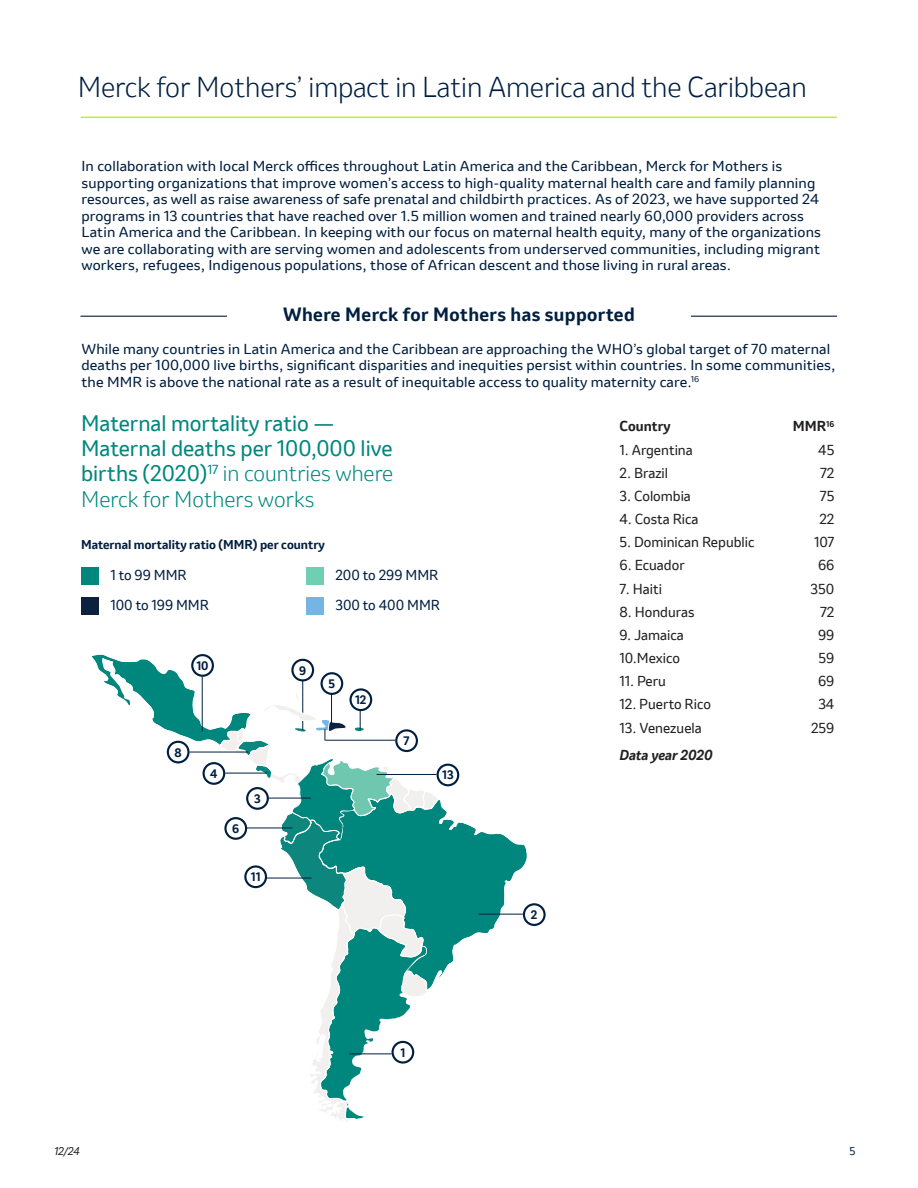
<style>
.page{position:relative;width:918px;height:1188px;background:#fff}
.page>*{position:absolute;margin:0;border:0;box-sizing:border-box;transform-origin:0 0}
.t1{font:300 27px "Invention";letter-spacing:-.005em;color:#001f40}
.t2{font:21px/25.2px "Invention";color:#00877d}
.t3{font:700 18px "Invention";letter-spacing:.02em;color:#001f40}
.t4{font:13.5px/16.5px "Invention";letter-spacing:.01em;color:#001f40;scale:1.06 1}
.t5{font:13.5px "Invention";color:#231f20}
.t6{font:13.5px "Invention";letter-spacing:.01em;color:#001f40}
.t7{font:700 13.5px "Invention";color:#231f20}
.t8{font:italic 700 13.5px "Invention";color:#231f20}
.t9{font:700 12px "Invention";color:#001f40}
.t10{font:700 11.55px "Invention";color:#001f40}
.t11{font:italic 10.5px "Invention";color:#231f20}
.t12{font:10.5px "Invention";color:#001f40}
.s1{font-weight:300}
</style>
<div class="page">
<hr style="left:81px;top:117px;width:756px;height:1px;background:#bfed33">
<hr style="left:80px;top:316px;width:757px;height:1px;background:#001f40">
<div style="left:227px;top:294px;width:464px;height:41px;background:#fff"></div>
<div style="left:81px;top:567px;width:18px;height:17px;background:#00877d"></div>
<div style="left:81px;top:597px;width:18px;height:18px;background:#0b213e"></div>
<div style="left:306px;top:568px;width:18px;height:17px;background:#6ecfb2"></div>
<div style="left:306px;top:598px;width:18px;height:17px;background:#73b5e3"></div>
<div style="left:523px;top:903px;width:23px;height:23px;border:2px solid #001f40;border-radius:50%"></div>
<svg style="left:92px;top:654px;width:437px;height:468px"></svg>
<p class="t1" style="left:78px;top:69px;width:730px">Merck for Mothers’ impact in Latin America and the Caribbean</p>
<p class="t4" style="left:81px;top:158px;width:699px">In collaboration with local Merck offices throughout Latin America and the Caribbean, Merck for Mothers is supporting organizations that improve women’s access to high-quality maternal health care and family planning resources, as well as raise awareness of safe prenatal and childbirth practices. As of 2023, we have supported 24 programs in 13 countries that have reached over 1.5 million women and trained nearly 60,000 providers across Latin America and the Caribbean. In keeping with our focus on maternal health equity, many of the organizations we are collaborating with are serving women and adolescents from underserved communities, including migrant workers, refugees, Indigenous populations, those of African descent and those living in rural areas.</p>
<p class="t3" style="left:283px;top:301px;width:353px">Where Merck for Mothers has supported</p>
<p class="t4" style="left:81px;top:341px;width:713px">While many countries in Latin America and the Caribbean are approaching the WHO’s global target of 70 maternal deaths per 100,000 live births, significant disparities and inequities persist within countries. In some communities, the MMR is above the national rate as a result of inequitable access to quality maternity care.<sup>16</sup></p>
<p class="t2" style="left:81px;top:411px;width:314px">Maternal mortality ratio —<br>Maternal deaths per 100,000 live births (2020)<sup>17</sup> <span class="s1">in countries where<br>Merck for Mothers works</span></p>
<p class="t9" style="left:81px;top:536px;width:245px">Maternal mortality ratio (MMR) per country</p>
<p class="t6" style="left:110px;top:566px;width:78px">1 to 99 MMR</p>
<p class="t6" style="left:110px;top:596px;width:100px">100 to 199 MMR</p>
<p class="t6" style="left:335px;top:566px;width:105px">200 to 299 MMR</p>
<p class="t6" style="left:335px;top:596px;width:106px">300 to 400 MMR</p>
<p class="t10" style="left:197px;top:657px;width:14px">10</p>
<p class="t10" style="left:175px;top:744px;width:9px">8</p>
<p class="t10" style="left:210px;top:765px;width:9px">4</p>
<p class="t10" style="left:232px;top:820px;width:9px">6</p>
<p class="t10" style="left:254px;top:790px;width:8px">3</p>
<p class="t10" style="left:251px;top:869px;width:11px">11</p>
<p class="t10" style="left:299px;top:662px;width:9px">9</p>
<p class="t10" style="left:329px;top:675px;width:8px">5</p>
<p class="t10" style="left:355px;top:692px;width:13px">12</p>
<p class="t10" style="left:404px;top:733px;width:7px">7</p>
<p class="t10" style="left:442px;top:767px;width:13px">13</p>
<p class="t10" style="left:400px;top:1044px;width:6px">1</p>
<p class="t10" style="left:531px;top:906px;width:8px">2</p>
<p class="t7" style="left:620px;top:417px;width:53px">Country</p>
<p class="t7" style="left:793px;top:417px;width:43px">MMR<sup>16</sup></p>
<p class="t5" style="left:620px;top:440px;width:75px">1. Argentina</p>
<p class="t5" style="left:818px;top:440px;width:18px">45</p>
<p class="t5" style="left:620px;top:463px;width:50px">2. Brazil</p>
<p class="t5" style="left:820px;top:463px;width:16px">72</p>
<p class="t5" style="left:620px;top:486px;width:73px">3. Colombia</p>
<p class="t5" style="left:820px;top:486px;width:16px">75</p>
<p class="t5" style="left:620px;top:510px;width:81px">4. Costa Rica</p>
<p class="t5" style="left:819px;top:510px;width:17px">22</p>
<p class="t5" style="left:620px;top:533px;width:137px">5. Dominican Republic</p>
<p class="t5" style="left:814px;top:533px;width:22px">107</p>
<p class="t5" style="left:620px;top:556px;width:67px">6. Ecuador</p>
<p class="t5" style="left:818px;top:556px;width:18px">66</p>
<p class="t5" style="left:620px;top:579px;width:44px">7. Haiti</p>
<p class="t5" style="left:811px;top:579px;width:25px">350</p>
<p class="t5" style="left:620px;top:602px;width:77px">8. Honduras</p>
<p class="t5" style="left:820px;top:602px;width:16px">72</p>
<p class="t5" style="left:620px;top:625px;width:66px">9. Jamaica</p>
<p class="t5" style="left:818px;top:625px;width:18px">99</p>
<p class="t5" style="left:620px;top:649px;width:62px">10.Mexico</p>
<p class="t5" style="left:819px;top:649px;width:17px">59</p>
<p class="t5" style="left:620px;top:672px;width:48px">11. Peru</p>
<p class="t5" style="left:818px;top:672px;width:18px">69</p>
<p class="t5" style="left:620px;top:695px;width:93px">12. Puerto Rico</p>
<p class="t5" style="left:818px;top:695px;width:18px">34</p>
<p class="t5" style="left:620px;top:718px;width:84px">13. Venezuela</p>
<p class="t5" style="left:811px;top:718px;width:25px">259</p>
<p class="t8" style="left:620px;top:745px;width:95px">Data year 2020</p>
<p class="t11" style="left:54px;top:1144px;width:27px">12/24</p>
<p class="t12" style="left:849px;top:1144px;width:7px">5</p>
</div>
